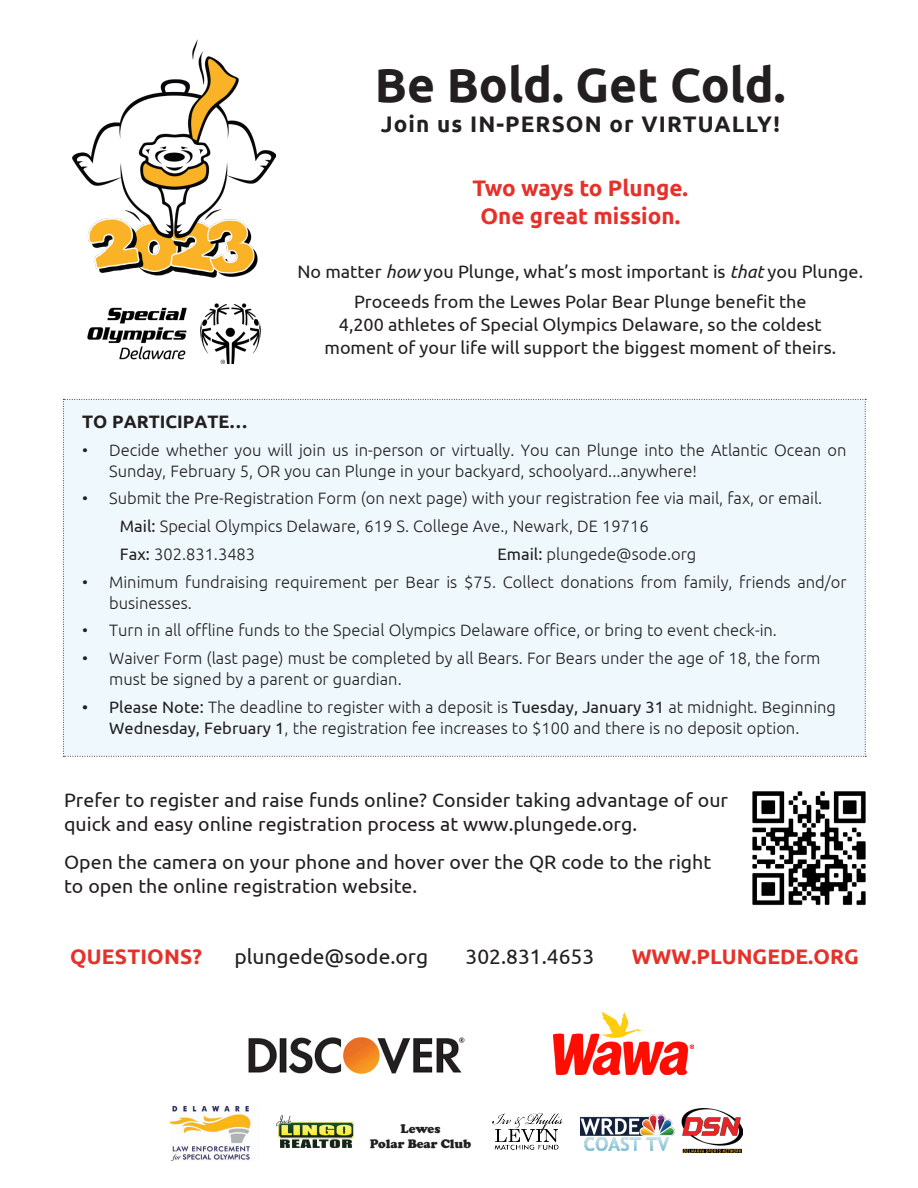
<style>
.page{position:relative;width:918px;height:1188px;background:#fff}
.page>*{position:absolute;margin:0;border:0;box-sizing:border-box;transform-origin:0 0}
.t1{font:700 48px "Ubuntu";color:#231f20}
.t2{font:700 22.5px "Ubuntu";color:#e6312a}
.t3{font:700 22.5px "Ubuntu";letter-spacing:.05em;color:#231f20}
.t4{font:21px "Ubuntu";color:#231f20}
.t5{font:700 21px "Ubuntu";color:#e6312a}
.t6{font:19.5px/24px "Ubuntu";color:#231f20}
.t7{font:18px "Ubuntu";color:#231f20}
.t8{font:700 18px "Ubuntu";color:#231f20}
.t9{font:300 16.5px/21px "Ubuntu";color:#231f20}
.t10{font:900 12.75px "Cooper";color:#231f20}
.s1{font-style:italic}
.s2{font-weight:400}
</style>
<div class="page">
<div style="left:63px;top:399px;width:803px;height:358px;background:#eef8fd"></div>
<img style="left:553px;top:1013px;width:141px;height:61px">
<img style="left:249px;top:1037px;width:216px;height:37px">
<img style="left:492px;top:1114px;width:70px;height:35px">
<img style="left:276px;top:1115px;width:77px;height:33px">
<img style="left:171px;top:1107px;width:80px;height:54px">
<img style="left:581px;top:1108px;width:162px;height:44px">
<img style="left:72px;top:39px;width:203px;height:324px">
<img style="left:752px;top:791px;width:114px;height:115px">
<p class="t1" style="left:375px;top:56px;width:412px">Be Bold. Get Cold.</p>
<p class="t3" style="left:381px;top:110px;width:401px">Join us IN-PERSON or VIRTUALLY!</p>
<p class="t2" style="left:473px;top:175px;width:217px">Two ways to Plunge.</p>
<p class="t2" style="left:480px;top:202px;width:201px">One great mission.</p>
<p class="t7" style="left:298px;top:261px;width:567px">No matter <span class="s1">how</span> you Plunge, what’s most important is <span class="s1">that</span> you Plunge.</p>
<p class="t7" style="left:354px;top:291px;width:454px">Proceeds from the Lewes Polar Bear Plunge benefit the</p>
<p class="t7" style="left:339px;top:314px;width:484px">4,200 athletes of Special Olympics Delaware, so the coldest</p>
<p class="t7" style="left:325px;top:337px;width:513px">moment of your life will support the biggest moment of theirs.</p>
<p class="t8" style="left:82px;top:411px;width:167px">TO PARTICIPATE…</p>
<p class="t9" style="left:109px;top:439px;width:739px;text-indent:-27px">• Decide whether you will join us in-person or virtually. You can Plunge into the Atlantic Ocean on<br>Sunday, February 5, OR you can Plunge in your backyard, schoolyard...anywhere!</p>
<p class="t9" style="left:82px;top:488px;width:742px">• Submit the Pre-Registration Form (on next page) with your registration fee via mail, fax, or email.</p>
<p class="t9" style="left:120px;top:515px;width:530px"><span class="s2">Mail:</span> Special Olympics Delaware, 619 S. College Ave., Newark, DE 19716</p>
<p class="t9" style="left:120px;top:543px;width:137px"><span class="s2">Fax:</span> 302.831.3483</p>
<p class="t9" style="left:497px;top:543px;width:201px"><span class="s2">Email:</span> plungede@sode.org</p>
<p class="t9" style="left:109px;top:571px;width:739px;text-indent:-27px">• Minimum fundraising requirement per Bear is $75. Collect donations from family, friends and/or businesses.</p>
<p class="t9" style="left:82px;top:620px;width:696px">• Turn in all offline funds to the Special Olympics Delaware office, or bring to event check-in.</p>
<p class="t9" style="left:109px;top:647px;width:713px;text-indent:-27px">• Waiver Form (last page) must be completed by all Bears. For Bears under the age of 18, the form must be signed by a parent or guardian.</p>
<p class="t9" style="left:82px;top:696px;width:755px;text-align:center"><span class="s2">• Please Note:</span> The deadline to register with a deposit is <span class="s2">Tuesday, January 31</span> at midnight. Beginning<br><span class="s2">Wednesday, February 1</span>, the registration fee increases to $100 and there is no deposit option.</p>
<p class="t6" style="left:64px;top:788px;width:665px">Prefer to register and raise funds online? Consider taking advantage of our quick and easy online registration process at www.plungede.org.</p>
<p class="t6" style="left:64px;top:849px;width:649px">Open the camera on your phone and hover over the QR code to the right to open the online registration website.</p>
<p class="t5" style="left:70px;top:944px;width:134px">QUESTIONS?</p>
<p class="t4" style="left:234px;top:944px;width:195px">plungede@sode.org</p>
<p class="t4" style="left:466px;top:944px;width:130px">302.831.4653</p>
<p class="t5" style="left:632px;top:944px;width:229px">WWW.PLUNGEDE.ORG</p>
<p class="t10" style="left:401px;top:1121px;width:41px">Lewes</p>
<p class="t10" style="left:370px;top:1136px;width:103px">Polar Bear Club</p>
</div>
